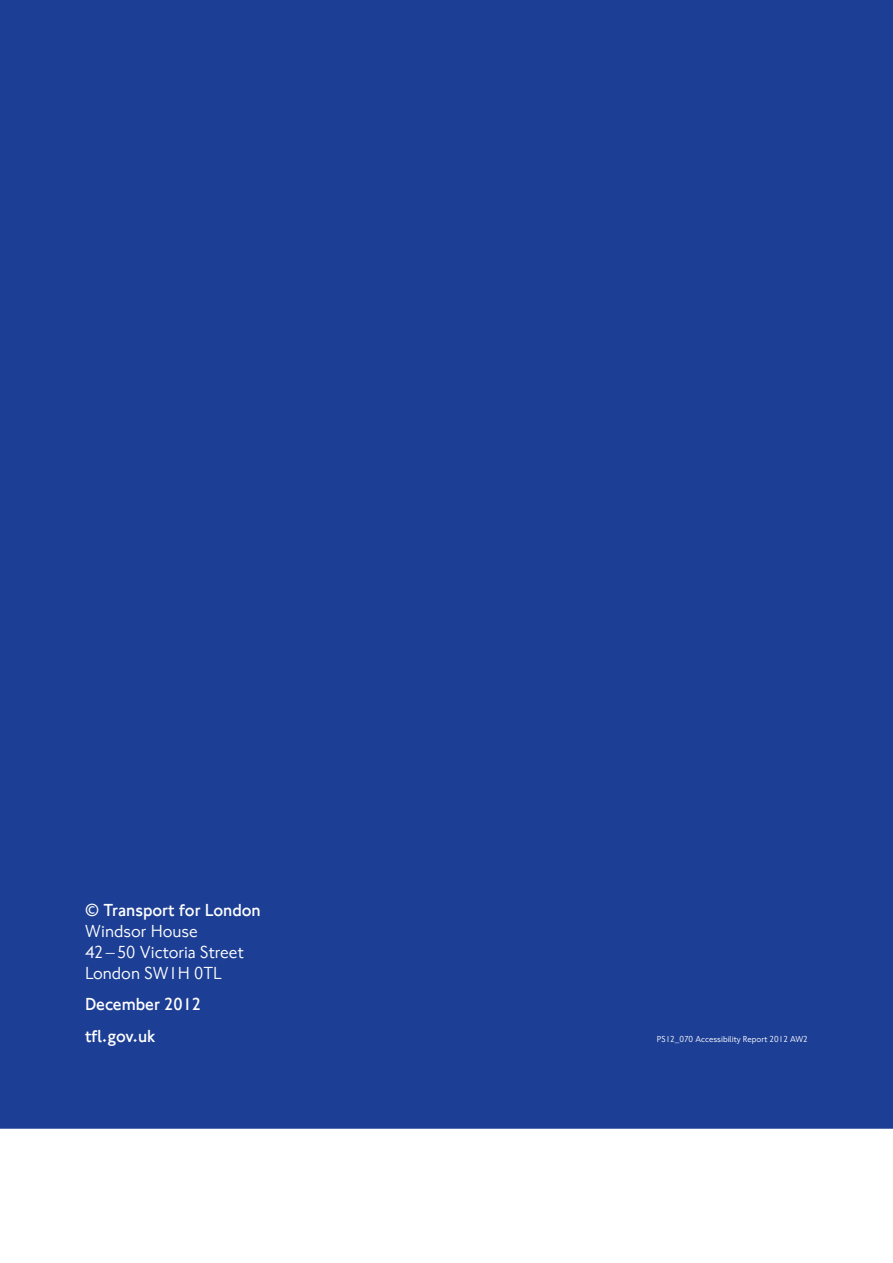
<style>
.page{position:relative;width:893px;height:1263px;background:#fff}
.page>*{position:absolute;margin:0;border:0;box-sizing:border-box;transform-origin:0 0}
.t1{font:18px/21px "NJ Font";color:#fff}
.t2{font:700 18px/31.7px "NJ Font";color:#fff}
.t3{font:9px "NJ Font";color:#fff}
</style>
<div class="page">
<div style="left:0;top:0;width:893px;height:1129px;background:#1c3e94"></div>
<p class="t2" style="left:85px;top:894px;width:177px">© Transport for London</p>
<p class="t1" style="left:85px;top:920px;width:160px">Windsor House<br>42–50 Victoria Street<br>London SW1H 0TL</p>
<p class="t2" style="left:85px;top:989px;width:118px">December 2012 tfl.gov.uk</p>
<p class="t3" style="left:657px;top:1033px;width:153px">PS12_070 Accessibility Report 2012 AW2</p>
</div>
